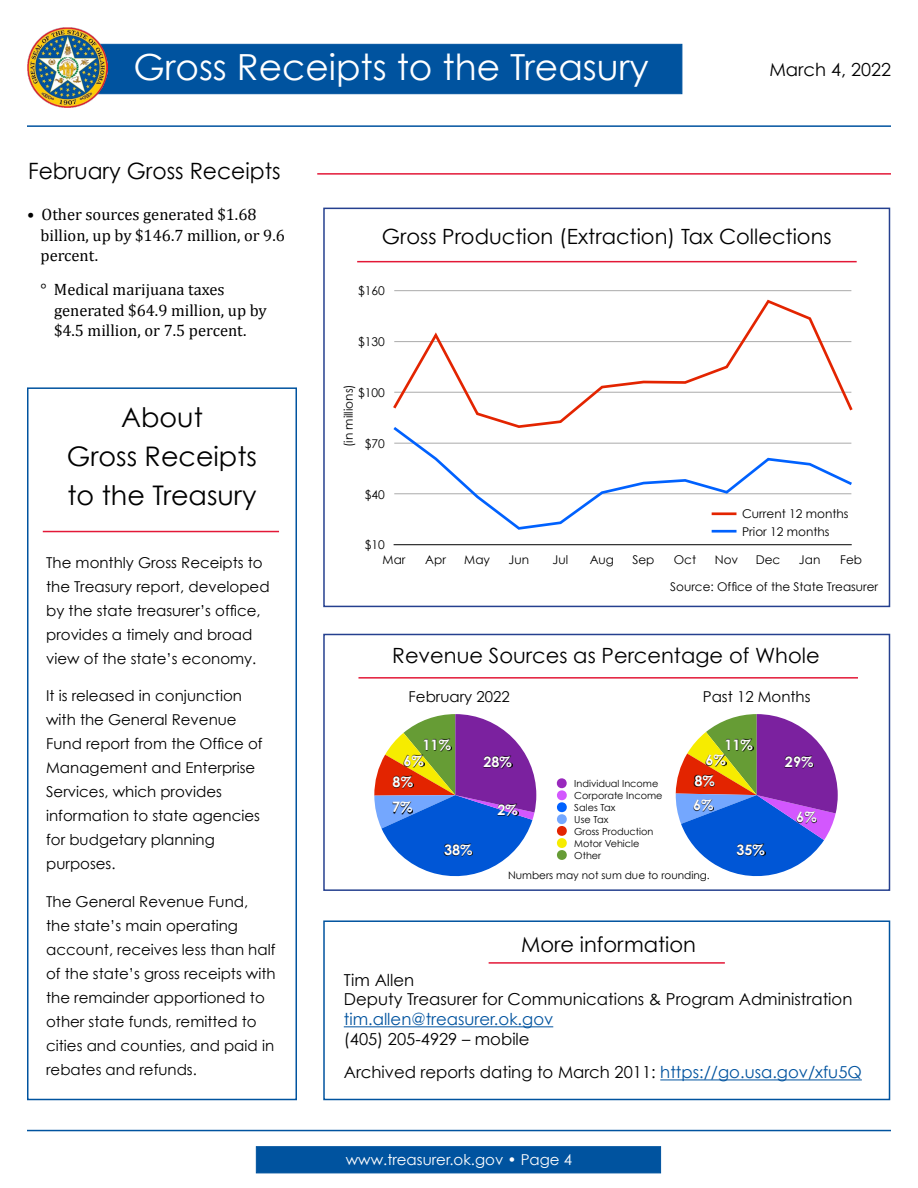
<style>
.page{position:relative;width:918px;height:1188px;background:#fff}
.page>*{position:absolute;margin:0;border:0;box-sizing:border-box;transform-origin:0 0}
.t1{font:36px "Century Gothic";color:#fff}
.t2{font:27px "Century Gothic";color:#000}
.t3{font:22.5px "Century Gothic";color:#000}
.t4{font:21px "Century Gothic";color:#000}
.t5{font:18px "Century Gothic";color:#000}
.t6{font:16.5px/19.8px "Century Gothic";color:#000}
.t7{font:16.5px/20.4px "Cambria";color:#000}
.t8{font:15px/24px "Century Gothic";color:#000}
.t9{font:15px "Century Gothic";color:#fff}
.t10{font:700 14.4px/16px "Century Gothic";color:#fff}
.t11{font:12px "Century Gothic";color:#000}
.t12{font:10.5px "Century Gothic";color:#000}
.t13{font:9.75px/12px "Century Gothic";color:#000}
.s1{color:#00539f}
</style>
<div class="page">
<hr style="left:317px;top:173px;width:574px;height:2px;background:#e31837">
<hr style="left:27px;top:125px;width:864px;height:2px;background:#00539f">
<hr style="left:27px;top:1130px;width:864px;height:1px;background:#00539f">
<div style="left:27px;top:387px;width:270px;height:713px;background:#fff;border:2px solid #00539f"></div>
<hr style="left:43px;top:531px;width:236px;height:1px;background:#e31837">
<div style="left:323px;top:920px;width:567px;height:180px;background:#fff;border:2px solid #00539f"></div>
<hr style="left:344px;top:1026px;width:209px;height:1px;background:#00539f">
<hr style="left:660px;top:1079px;width:202px;height:1px;background:#00539f">
<hr style="left:489px;top:962px;width:236px;height:2px;background:#e31837">
<div style="left:38px;top:44px;width:644px;height:50px;background:#00539f;border:1px solid #00539f"></div>
<img style="left:27px;top:27px;width:81px;height:81px">
<div style="left:256px;top:1146px;width:405px;height:27px;background:#00539f;border:1px solid #00539f"></div>
<div style="left:323px;top:208px;width:567px;height:399px;background:#fff;border:2px solid #25408f"></div>
<hr style="left:357px;top:261px;width:500px;height:1px;background:#e31837">
<hr style="left:394px;top:290px;width:457px;height:1px;background:#aaa">
<hr style="left:394px;top:544px;width:457px;height:1px;background:#000">
<svg style="left:393px;top:299px;width:460px;height:125px"></svg>
<svg style="left:393px;top:424px;width:459px;height:107px"></svg>
<hr style="left:712px;top:512px;width:24px;height:3px;background:#e32400">
<hr style="left:712px;top:530px;width:25px;height:3px;background:#0061fe">
<div style="left:323px;top:634px;width:567px;height:257px;background:#fff;border:2px solid #25408f"></div>
<svg style="left:556px;top:778px;width:11px;height:82px"></svg>
<hr style="left:358px;top:677px;width:500px;height:2px;background:#e31837">
<svg style="left:374px;top:714px;width:162px;height:162px"></svg>
<img style="left:423px;top:739px;width:28px;height:12px">
<img style="left:404px;top:755px;width:20px;height:12px">
<img style="left:392px;top:776px;width:21px;height:13px">
<img style="left:392px;top:801px;width:21px;height:13px">
<img style="left:444px;top:844px;width:29px;height:13px">
<img style="left:497px;top:804px;width:21px;height:12px">
<img style="left:483px;top:756px;width:29px;height:12px">
<svg style="left:676px;top:714px;width:162px;height:162px"></svg>
<img style="left:725px;top:739px;width:28px;height:12px">
<img style="left:706px;top:754px;width:20px;height:13px">
<img style="left:694px;top:775px;width:21px;height:12px">
<img style="left:693px;top:799px;width:21px;height:13px">
<img style="left:736px;top:844px;width:29px;height:12px">
<img style="left:796px;top:811px;width:21px;height:13px">
<img style="left:785px;top:756px;width:29px;height:13px">
<p class="t1" style="left:133px;top:45px;width:517px">Gross Receipts to the Treasury</p>
<p class="t3" style="left:28px;top:157px;width:254px">February Gross Receipts</p>
<p class="t5" style="left:769px;top:58px;width:123px">March 4, 2022</p>
<p class="t7" style="left:40px;top:205px;width:246px;text-indent:-14px">• Other sources generated $1.68 billion, up by $146.7 million, or 9.6 percent.</p>
<p class="t7" style="left:54px;top:280px;width:214px;text-indent:-14px">° Medical marijuana taxes generated $64.9 million, up by $4.5 million, or 7.5 percent.</p>
<p class="t2" style="left:121px;top:400px;width:83px">About</p>
<p class="t2" style="left:67px;top:439px;width:192px">Gross Receipts</p>
<p class="t2" style="left:67px;top:478px;width:191px">to the Treasury</p>
<p class="t8" style="left:46px;top:550px;width:225px">The monthly Gross Receipts to the Treasury report, developed by the state treasurer’s office, provides a timely and broad view of the state’s economy.</p>
<p class="t8" style="left:46px;top:684px;width:218px">It is released in conjunction with the General Revenue<br>Fund report from the Office of<br>Management and Enterprise<br>Services, which provides information to state agencies for budgetary planning purposes.</p>
<p class="t8" style="left:46px;top:889px;width:231px">The General Revenue Fund, the state’s main operating account, receives less than half of the state’s gross receipts with the remainder apportioned to other state funds, remitted to cities and counties, and paid in rebates and refunds.</p>
<p class="t4" style="left:382px;top:223px;width:451px">Gross Production (Extraction) Tax Collections</p>
<p class="t11" style="left:358px;top:284px;width:28px">$160</p>
<p class="t11" style="left:358px;top:335px;width:28px">$130</p>
<p class="t11" style="left:341px;top:447px;width:64px;rotate:-90deg">(in millions)</p>
<p class="t11" style="left:358px;top:385px;width:28px">$100</p>
<p class="t11" style="left:365px;top:436px;width:22px">$70</p>
<p class="t11" style="left:365px;top:487px;width:22px">$40</p>
<p class="t11" style="left:365px;top:538px;width:22px">$10</p>
<p class="t11" style="left:742px;top:507px;width:108px">Current 12 months</p>
<p class="t11" style="left:742px;top:524px;width:89px">Prior 12 months</p>
<p class="t11" style="left:383px;top:552px;width:24px">Mar</p>
<p class="t11" style="left:425px;top:552px;width:22px">Apr</p>
<p class="t11" style="left:464px;top:552px;width:27px">May</p>
<p class="t11" style="left:509px;top:552px;width:22px">Jun</p>
<p class="t11" style="left:553px;top:552px;width:17px">Jul</p>
<p class="t11" style="left:590px;top:552px;width:26px">Aug</p>
<p class="t11" style="left:632px;top:552px;width:24px">Sep</p>
<p class="t11" style="left:674px;top:552px;width:24px">Oct</p>
<p class="t11" style="left:715px;top:552px;width:25px">Nov</p>
<p class="t11" style="left:756px;top:552px;width:26px">Dec</p>
<p class="t11" style="left:799px;top:552px;width:23px">Jan</p>
<p class="t11" style="left:840px;top:552px;width:23px">Feb</p>
<p class="t11" style="left:670px;top:580px;width:209px">Source: Office of the State Treasurer</p>
<p class="t4" style="left:392px;top:643px;width:429px">Revenue Sources as Percentage of Whole</p>
<p class="t8" style="left:409px;top:684px;width:103px">February 2022</p>
<p class="t8" style="left:703px;top:684px;width:109px">Past 12 Months</p>
<p class="t10" style="left:404px;top:736px;width:49px;text-indent:19px">11%<br>6%</p>
<p class="t10" style="left:392px;top:769px;width:22px;line-height:25.5px">8%<br>7%</p>
<p class="t10" style="left:444px;top:841px;width:30px">38%</p>
<p class="t10" style="left:706px;top:736px;width:49px;line-height:15.6px;text-indent:19px">11%<br>6%</p>
<p class="t10" style="left:693px;top:768px;width:23px;line-height:24.3px">8%<br>6%</p>
<p class="t10" style="left:736px;top:841px;width:30px">35%</p>
<p class="t10" style="left:483px;top:753px;width:30px">28%</p>
<p class="t13" style="left:574px;top:777px;width:90px">Individual Income<br>Corporate Income<br>Sales Tax (1)<br>Use Tax (1)<br>Gross Production<br>Motor Vehicle<br>Other (2)</p>
<p class="t12" style="left:508px;top:869px;width:203px">Numbers may not sum due to rounding.</p>
<p class="t10" style="left:497px;top:801px;width:22px">2%</p>
<p class="t10" style="left:785px;top:753px;width:30px">29%</p>
<p class="t10" style="left:796px;top:809px;width:22px">6%</p>
<p class="t4" style="left:521px;top:932px;width:176px">More information</p>
<p class="t6" style="left:344px;top:970px;width:510px">Tim Allen<br>Deputy Treasurer for Communications &amp; Program Administration <span class="s1">tim.allen@treasurer.ok.gov<br></span>(405) 205-4929 – mobile</p>
<p class="t6" style="left:344px;top:1062px;width:520px">Archived reports dating to March 2011: <span class="s1">https://go.usa.gov/xfu5Q</span></p>
<p class="t9" style="left:346px;top:1150px;width:228px">www.treasurer.ok.gov • Page 4</p>
</div>
